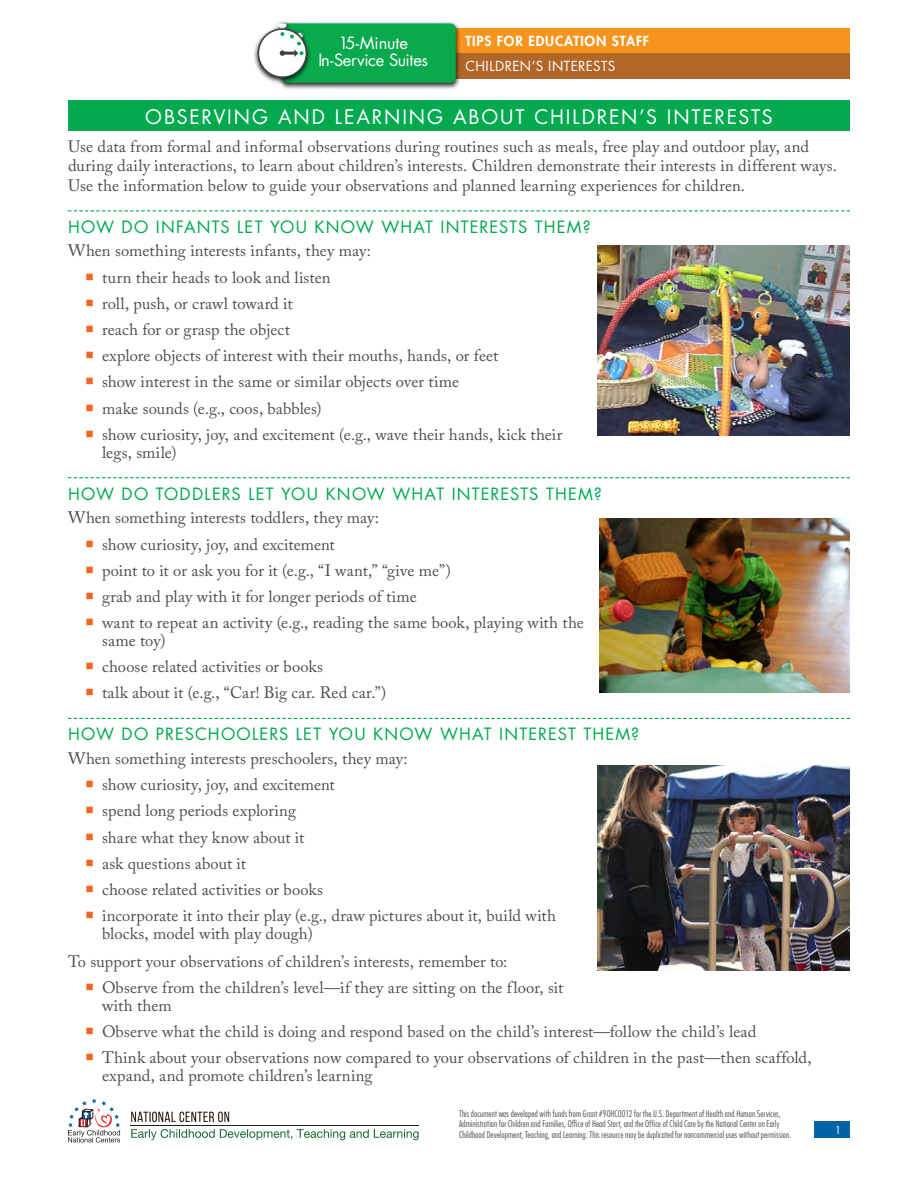
<style>
.page{position:relative;width:918px;height:1188px;background:#fff}
.page>*{position:absolute;margin:0;border:0;box-sizing:border-box;transform-origin:0 0}
.t1{font:19.5px "Futura Std";letter-spacing:.095em;color:#fff}
.t2{font:16.5px/17.7px "Adobe Caslon Pro";letter-spacing:.005em;color:#4d4d4f}
.t3{font:16.5px "Futura Std";letter-spacing:.07em;color:#02a94f}
.t4{font:16.5px/16.5px "Futura Std";letter-spacing:-.02em;color:#fff;text-align:center}
.t5{font:800 13.5px "Futura Std";letter-spacing:.06em;color:#fff}
.t6{font:13.5px "Futura Std";letter-spacing:.035em;color:#fff}
.t7{font:10.5px "Futura Std";color:#fff}
.t8{font:300 condensed 9px/10.5px "Futura Std";letter-spacing:.015em;color:#4d4d4f}
</style>
<div class="page">
<div style="left:814px;top:1122px;width:36px;height:16px;background:#0063a6"></div>
<svg style="left:131px;top:1129px;width:288px;height:11px"></svg>
<svg style="left:131px;top:1112px;width:98px;height:10px"></svg>
<svg style="left:68px;top:1099px;width:52px;height:44px"></svg>
<svg style="left:68px;top:718px;width:782px;height:1px"></svg>
<svg style="left:68px;top:477px;width:782px;height:1px"></svg>
<svg style="left:68px;top:210px;width:782px;height:1px"></svg>
<div style="left:449px;top:28px;width:401px;height:25px;background:#f7941e"></div>
<div style="left:449px;top:53px;width:401px;height:25px;background:#b26628"></div>
<img style="left:283px;top:22px;width:179px;height:67px">
<img style="left:276px;top:21px;width:17px;height:3px">
<img style="left:254px;top:24px;width:60px;height:63px">
<div style="left:258px;top:29px;width:48px;height:48px;background:#fff;border-radius:50%"></div>
<div style="left:258px;top:28px;width:49px;height:50px;border:2px solid #414042;border-radius:50%"></div>
<svg style="left:278px;top:23px;width:178px;height:60px;background:#23ad5e"></svg>
<img style="left:598px;top:766px;width:252px;height:204px">
<img style="left:600px;top:519px;width:250px;height:174px">
<img style="left:598px;top:245px;width:252px;height:190px">
<div style="left:68px;top:100px;width:782px;height:31px;background:#02a94f"></div>
<p class="t4" style="left:318px;top:35px;width:111px">15-Minute<br>In-Service Suites</p>
<p class="t5" style="left:465px;top:32px;width:185px">TIPS FOR EDUCATION STAFF</p>
<p class="t6" style="left:465px;top:57px;width:152px">CHILDREN’S INTERESTS</p>
<h1 class="t1" style="left:145px;top:104px;width:629px">OBSERVING AND LEARNING ABOUT CHILDREN’S INTERESTS</h1>
<p class="t2" style="left:68px;top:136px;width:770px;line-height:19.5px">Use data from formal and informal observations during routines such as meals, free play and outdoor play, and during daily interactions, to learn about children’s interests. Children demonstrate their interests in different ways.<br>Use the information below to guide your observations and planned learning experiences for children.</p>
<h2 class="t3" style="left:68px;top:216px;width:524px">HOW DO INFANTS LET YOU KNOW WHAT INTERESTS THEM?</h2>
<p class="t2" style="left:68px;top:242px;width:305px">When something interests infants, they may:</p>
<p class="t2" style="left:102px;top:268px;width:230px">turn their heads to look and listen</p>
<p class="t2" style="left:102px;top:294px;width:192px">roll, push, or crawl toward it</p>
<p class="t2" style="left:102px;top:320px;width:189px">reach for or grasp the object</p>
<p class="t2" style="left:102px;top:347px;width:398px">explore objects of interest with their mouths, hands, or feet</p>
<p class="t2" style="left:102px;top:373px;width:359px">show interest in the same or similar objects over time</p>
<p class="t2" style="left:102px;top:399px;width:221px">make sounds (e.g., coos, babbles)</p>
<p class="t2" style="left:102px;top:425px;width:462px">show curiosity, joy, and excitement (e.g., wave their hands, kick their legs, smile)</p>
<h2 class="t3" style="left:68px;top:483px;width:535px">HOW DO TODDLERS LET YOU KNOW WHAT INTERESTS THEM?</h2>
<p class="t2" style="left:68px;top:509px;width:313px">When something interests toddlers, they may:</p>
<p class="t2" style="left:102px;top:535px;width:234px">show curiosity, joy, and excitement</p>
<p class="t2" style="left:102px;top:561px;width:350px">point to it or ask you for it (e.g., “I want,” “give me”)</p>
<p class="t2" style="left:102px;top:587px;width:316px">grab and play with it for longer periods of time</p>
<p class="t2" style="left:102px;top:614px;width:483px">want to repeat an activity (e.g., reading the same book, playing with the same toy)</p>
<p class="t2" style="left:102px;top:657px;width:222px">choose related activities or books</p>
<p class="t2" style="left:102px;top:684px;width:286px">talk about it (e.g., “Car! Big car. Red car.”)</p>
<h2 class="t3" style="left:68px;top:724px;width:573px">HOW DO PRESCHOOLERS LET YOU KNOW WHAT INTEREST THEM?</h2>
<p class="t2" style="left:68px;top:749px;width:341px">When something interests preschoolers, they may:</p>
<p class="t2" style="left:102px;top:776px;width:234px">show curiosity, joy, and excitement</p>
<p class="t2" style="left:102px;top:802px;width:196px">spend long periods exploring</p>
<p class="t2" style="left:102px;top:828px;width:204px">share what they know about it</p>
<p class="t2" style="left:102px;top:854px;width:146px">ask questions about it</p>
<p class="t2" style="left:102px;top:880px;width:222px">choose related activities or books</p>
<p class="t2" style="left:102px;top:907px;width:456px">incorporate it into their play (e.g., draw pictures about it, build with blocks, model with play dough)</p>
<p class="t2" style="left:68px;top:952px;width:441px">To support your observations of children’s interests, remember to:</p>
<p class="t2" style="left:102px;top:979px;width:463px">Observe from the children’s level—if they are sitting on the floor, sit with them</p>
<p class="t2" style="left:102px;top:1023px;width:656px">Observe what the child is doing and respond based on the child’s interest—follow the child’s lead</p>
<p class="t2" style="left:102px;top:1049px;width:711px">Think about your observations now compared to your observations of children in the past—then scaffold, expand, and promote children’s learning</p>
<p class="t8" style="left:459px;top:1108px;width:334px">This document was developed with funds from Grant #90HC0012 for the U.S. Department of Health and Human Services,<br>Administration for Children and Families, Office of Head Start, and the Office of Child Care by the National Center on Early<br>Childhood Development, Teaching, and Learning. This resource may be duplicated for noncommercial uses without permission.</p>
<p class="t7" style="left:835px;top:1124px;width:8px">1</p>
</div>
